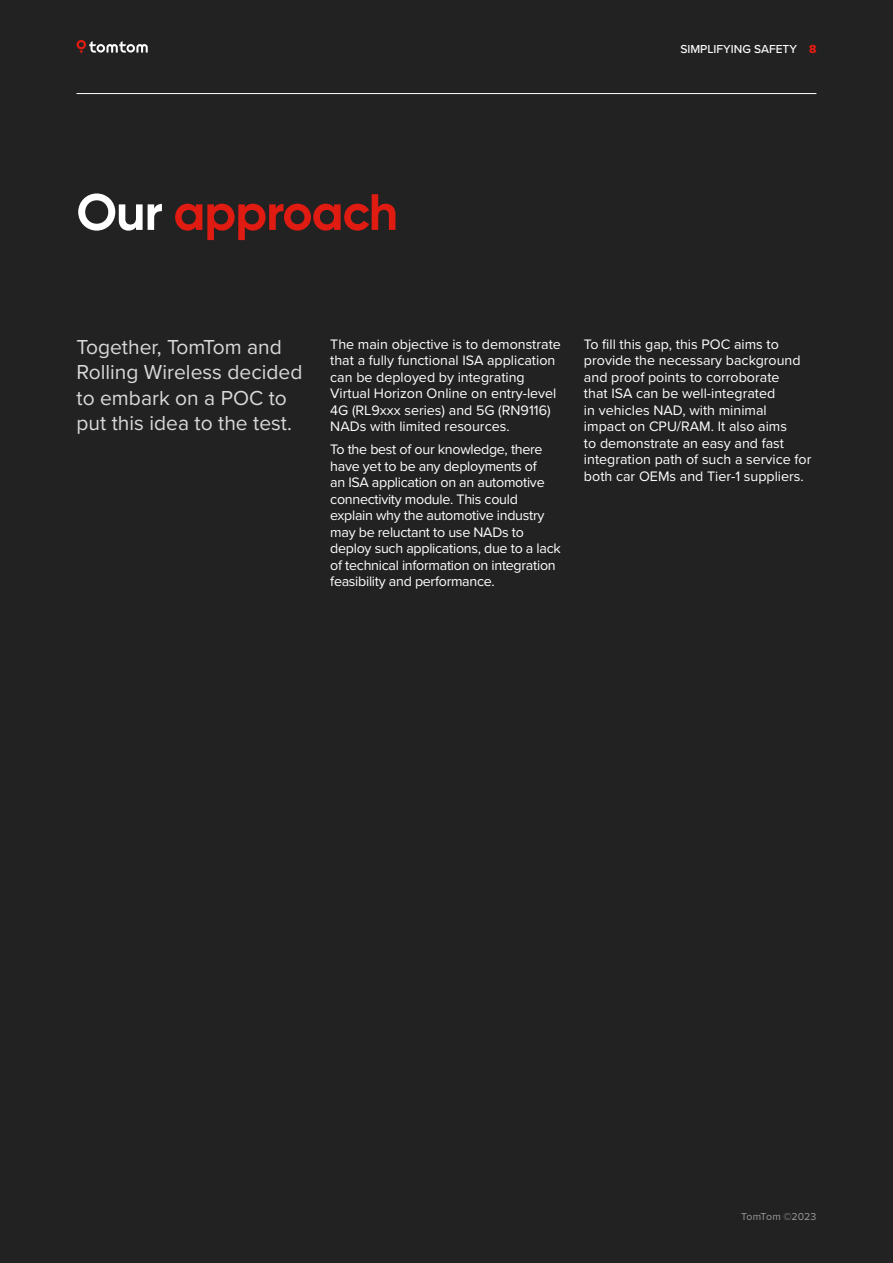
<style>
.page{position:relative;width:893px;height:1263px;background:#222}
.page>*{position:absolute;margin:0;border:0;box-sizing:border-box;transform-origin:0 0}
.t1{font:700 51px "Gilroy";letter-spacing:-.02em;color:#df1b12}
.Intro_copy{font:21px/25.5px "Proxima Nova";color:#d9d9d9}
.Body_copy{font:14.25px/16.5px "Proxima Nova";color:#fff}
.Body_copy-2{font:14.25px/16.5px "Proxima Nova";letter-spacing:-.02em;color:#fff}
.t2{font:500 12px "Proxima Nova";color:#fff}
.t3{font:10.5px "Proxima Nova";color:#999}
.s1{font-family:"Proxima Nova Extrabld";font-weight:400;color:#df1b12}
.s2{color:#fff}
</style>
<div class="page">
<svg style="left:77px;top:40px;width:71px;height:14px"></svg>
<hr style="left:77px;top:93px;width:739px;height:1px;background:#fff">
<p class="t2" style="left:680px;top:40px;width:138px">SIMPLIFYING SAFETY <span class="s1">8</span></p>
<h1 class="t1" style="left:77px;top:180px;width:323px"><span class="s2">Our</span> approach</h1>
<p class="Intro_copy" style="left:77px;top:333px;width:227px">Together, TomTom and<br>Rolling Wireless decided to embark on a POC to put this idea to the test.</p>
<p class="Body_copy" style="left:330px;top:335px;width:232px">The main objective is to demonstrate that a fully functional ISA application can be deployed by integrating Virtual Horizon Online on entry-level 4G (RL9xxx series) and 5G (RN9116)<br>NADs with limited resources.</p>
<p class="Body_copy-2" style="left:330px;top:440px;width:232px">To the best of our knowledge, there have yet to be any deployments of<br>an ISA application on an automotive connectivity module. This could explain why the automotive industry may be reluctant to use NADs to deploy such applications, due to a lack of technical information on integration feasibility and performance.</p>
<p class="Body_copy" style="left:584px;top:335px;width:229px">To fill this gap, this POC aims to provide the necessary background and proof points to corroborate<br>that ISA can be well-integrated<br>in vehicles NAD, with minimal impact on CPU/RAM. It also aims<br>to demonstrate an easy and fast integration path of such a service for both car OEMs and Tier-1 suppliers.</p>
<p class="t3" style="left:741px;top:1209px;width:77px">TomTom ©2023</p>
</div>
